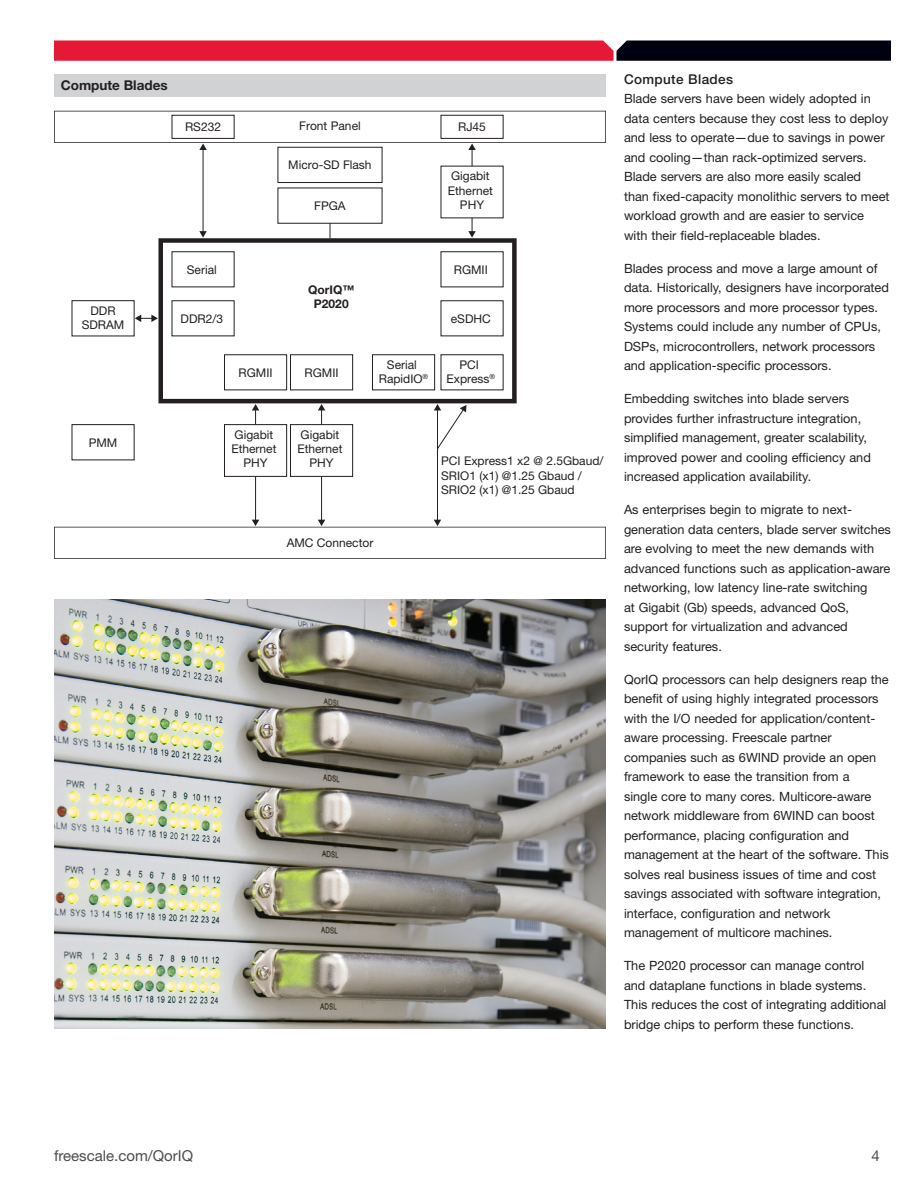
<style>
.page{position:relative;width:918px;height:1188px;background:#fff}
.page>*{position:absolute;margin:0;border:0;box-sizing:border-box;transform-origin:0 0}
.t1{font:15px "Helvetica Neue LT Pro";color:#4b4c4d}
._01_FS_D-Head{font:500 13.5px "Helvetica Neue LT Pro";letter-spacing:.025em;color:#231f20}
.t2{font:700 13.5px "Helvetica Neue LT Pro";color:#231f20}
._01_FS_Body_Text{font:12.75px/19.5px "Helvetica Neue LT Pro";color:#231f20}
._01_FS_Body_Text__no{font:12.75px/19.5px "Helvetica Neue LT Pro";color:#231f20}
.t3{font:12px/14.4px "Helvetica Neue LT Pro";color:#231f20;text-align:center}
.t4{font:700 12px/14.4px "Helvetica Neue LT Pro";color:#231f20;text-align:center}
</style>
<div class="page">
<svg style="left:54px;top:40px;width:837px;height:21px;background:#9e1b33"></svg>
<img style="left:54px;top:599px;width:552px;height:429px">
<svg style="left:158px;top:239px;width:359px;height:164px"></svg>
<div style="left:54px;top:74px;width:552px;height:23px;background:#d1d2d4"></div>
<div style="left:72px;top:300px;width:63px;height:36px;border:1px solid #231f20"></div>
<div style="left:72px;top:424px;width:63px;height:36px;border:1px solid #231f20"></div>
<div style="left:224px;top:354px;width:63px;height:36px;border:1px solid #231f20"></div>
<div style="left:290px;top:354px;width:63px;height:36px;border:1px solid #231f20"></div>
<svg style="left:372px;top:354px;width:132px;height:37px"></svg>
<div style="left:441px;top:300px;width:63px;height:36px;border:1px solid #231f20"></div>
<div style="left:441px;top:251px;width:63px;height:36px;border:1px solid #231f20"></div>
<div style="left:172px;top:251px;width:63px;height:36px;border:1px solid #231f20"></div>
<div style="left:172px;top:300px;width:63px;height:36px;border:1px solid #231f20"></div>
<svg style="left:54px;top:111px;width:552px;height:128px"></svg>
<svg style="left:135px;top:315px;width:23px;height:7px"></svg>
<hr style="left:255px;top:409px;width:1px;height:112px;background:#231f20">
<svg style="left:252px;top:404px;width:7px;height:6px"></svg>
<hr style="left:321px;top:409px;width:1px;height:112px;background:#231f20">
<svg style="left:318px;top:404px;width:7px;height:6px"></svg>
<hr style="left:437px;top:409px;width:1px;height:112px;background:#231f20">
<svg style="left:54px;top:520px;width:552px;height:39px"></svg>
<svg style="left:434px;top:404px;width:32px;height:45px"></svg>
<div style="left:224px;top:424px;width:63px;height:53px;background:#fff;border:1px solid #231f20"></div>
<div style="left:290px;top:424px;width:63px;height:53px;background:#fff;border:1px solid #231f20"></div>
<p class="t2" style="left:61px;top:77px;width:108px">Compute Blades</p>
<p class="t3" style="left:299px;top:118px;width:63px">Front Panel</p>
<p class="t3" style="left:185px;top:119px;width:38px">RS232</p>
<p class="t3" style="left:458px;top:119px;width:29px">RJ45</p>
<p class="t3" style="left:288px;top:157px;width:85px">Micro-SD Flash</p>
<p class="t3" style="left:314px;top:198px;width:33px">FPGA</p>
<p class="t3" style="left:448px;top:168px;width:47px">Gigabit<br>Ethernet<br>PHY</p>
<p class="t3" style="left:82px;top:303px;width:44px">DDR<br>SDRAM</p>
<p class="t3" style="left:89px;top:435px;width:30px">PMM</p>
<p class="t3" style="left:187px;top:262px;width:31px">Serial</p>
<p class="t3" style="left:454px;top:262px;width:35px">RGMII</p>
<p class="t3" style="left:181px;top:311px;width:44px">DDR2/3</p>
<p class="t4" style="left:308px;top:282px;width:48px">QorIQ™<br>P2020</p>
<p class="t3" style="left:451px;top:311px;width:41px">eSDHC</p>
<p class="t3" style="left:379px;top:357px;width:51px">Serial<br>RapidIO<sup>®</sup></p>
<p class="t3" style="left:239px;top:365px;width:35px">RGMII</p>
<p class="t3" style="left:305px;top:365px;width:35px">RGMII</p>
<p class="t3" style="left:446px;top:357px;width:50px">PCI<br>Express<sup>®</sup></p>
<p class="t3" style="left:231px;top:427px;width:47px">Gigabit<br>Ethernet<br>PHY</p>
<p class="t3" style="left:297px;top:427px;width:47px">Gigabit<br>Ethernet<br>PHY</p>
<p class="t3" style="left:287px;top:535px;width:88px">AMC Connector</p>
<p class="t3" style="left:441px;top:454px;width:164px;text-align:left">PCI Express1 x2 @ 2.5Gbaud/<br>SRIO1 (x1) @1.25 Gbaud /<br>SRIO2 (x1) @1.25 Gbaud</p>
<p class="_01_FS_D-Head" style="left:624px;top:71px;width:111px">Compute Blades</p>
<p class="_01_FS_Body_Text__no" style="left:624px;top:89px;width:267px">Blade servers have been widely adopted in data centers because they cost less to deploy and less to operate—due to savings in power and cooling—than rack-optimized servers.<br>Blade servers are also more easily scaled<br>than fixed-capacity monolithic servers to meet workload growth and are easier to service with their field-replaceable blades.</p>
<p class="_01_FS_Body_Text" style="left:624px;top:258px;width:266px">Blades process and move a large amount of data. Historically, designers have incorporated more processors and more processor types.<br>Systems could include any number of CPUs, DSPs, microcontrollers, network processors and application-specific processors.</p>
<p class="_01_FS_Body_Text" style="left:624px;top:389px;width:248px">Embedding switches into blade servers provides further infrastructure integration, simplified management, greater scalability, improved power and cooling efficiency and increased application availability.</p>
<p class="_01_FS_Body_Text" style="left:624px;top:500px;width:269px">As enterprises begin to migrate to next&shy;generation data centers, blade server switches are evolving to meet the new demands with advanced functions such as application-aware networking, low latency line-rate switching<br>at Gigabit (Gb) speeds, advanced QoS, support for virtualization and advanced security features.</p>
<p class="_01_FS_Body_Text" style="left:624px;top:669px;width:266px">QorIQ processors can help designers reap the benefit of using highly integrated processors with the I/O needed for application/content&shy;aware processing. Freescale partner companies such as 6WIND provide an open framework to ease the transition from a<br>single core to many cores. Multicore-aware network middleware from 6WIND can boost performance, placing configuration and management at the heart of the software. This solves real business issues of time and cost savings associated with software integration, interface, configuration and network management of multicore machines.</p>
<p class="_01_FS_Body_Text" style="left:624px;top:956px;width:264px">The P2020 processor can manage control and dataplane functions in blade systems.<br>This reduces the cost of integrating additional bridge chips to perform these functions.</p>
<p class="t1" style="left:54px;top:1146px;width:141px">freescale.com/QorIQ</p>
<p class="t1" style="left:872px;top:1146px;width:10px">4</p>
</div>
